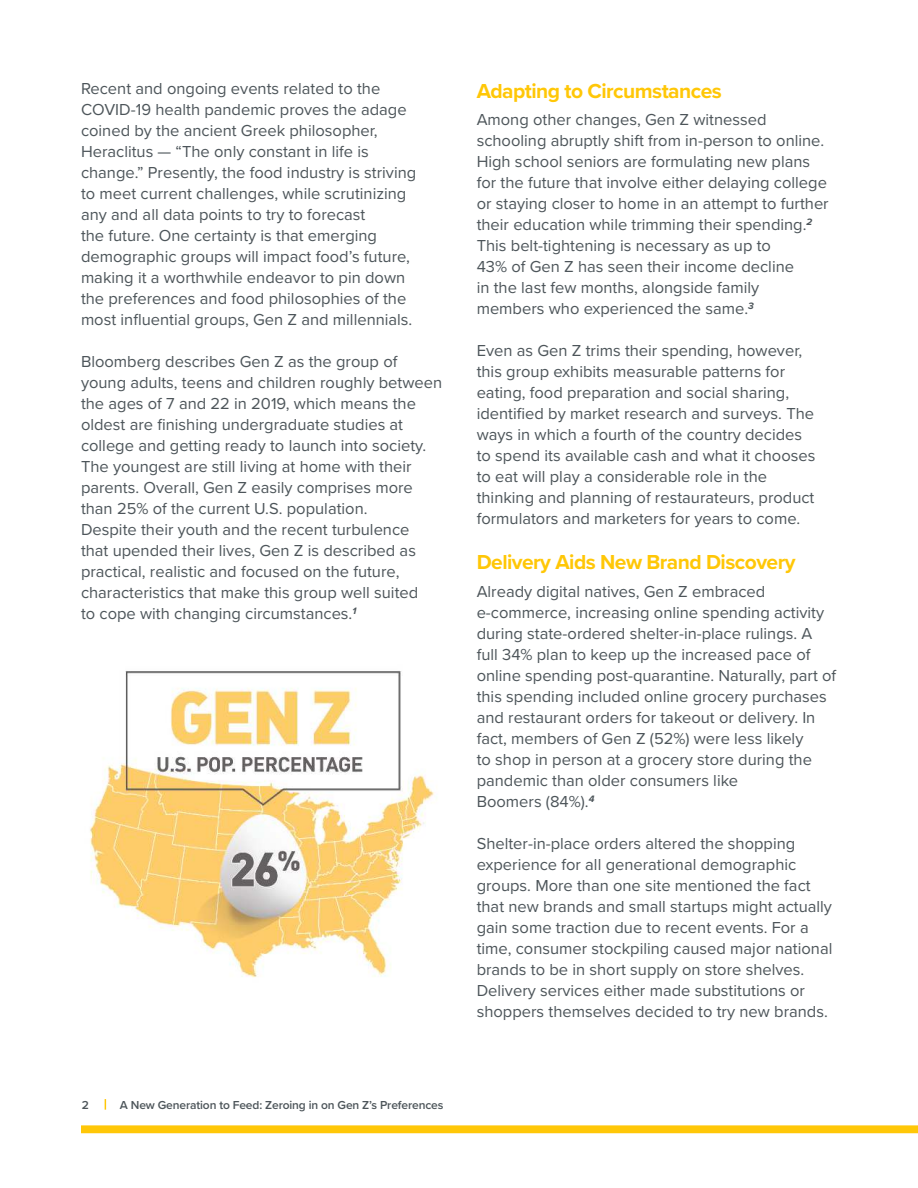
<style>
.page{position:relative;width:918px;height:1188px;background:#fff}
.page>*{position:absolute;margin:0;border:0;box-sizing:border-box;transform-origin:0 0}
.t1{font:700 21px "Proxima Nova";letter-spacing:-.025em;color:#ffc707}
.t2{font:16.5px/21px "Proxima Nova";color:#4d555a}
.t3{font:600 12px "Proxima Nova";letter-spacing:-.01em;color:#4d555a}
</style>
<div class="page">
<div style="left:81px;top:1126px;width:837px;height:7px;background:#ffc707"></div>
<img style="left:90px;top:671px;width:344px;height:307px">
<p class="t2" style="left:81px;top:79px;width:337px">Recent and ongoing events related to the COVID-19 health pandemic proves the adage coined by the ancient Greek philosopher, Heraclitus — “The only constant in life is change.” Presently, the food industry is striving to meet current challenges, while scrutinizing any and all data points to try to forecast<br>the future. One certainty is that emerging demographic groups will impact food’s future, making it a worthwhile endeavor to pin down the preferences and food philosophies of the most influential groups, Gen Z and millennials.</p>
<p class="t2" style="left:81px;top:352px;width:363px">Bloomberg describes Gen Z as the group of young adults, teens and children roughly between the ages of 7 and 22 in 2019, which means the oldest are finishing undergraduate studies at college and getting ready to launch into society.<br>The youngest are still living at home with their parents. Overall, Gen Z easily comprises more than 25% of the current U.S. population.<br>Despite their youth and the recent turbulence<br>that upended their lives, Gen Z is described as practical, realistic and focused on the future, characteristics that make this group well suited<br>to cope with changing circumstances.<sup>1</sup></p>
<p class="t3" style="left:82px;top:1100px;width:9px">2</p>
<p class="t3" style="left:120px;top:1100px;width:325px">A New Generation to Feed: Zeroing in on Gen Z’s Preferences</p>
<p class="t1" style="left:477px;top:82px;width:247px">Adapting to Circumstances</p>
<p class="t2" style="left:477px;top:110px;width:354px">Among other changes, Gen Z witnessed schooling abruptly shift from in-person to online.<br>High school seniors are formulating new plans for the future that involve either delaying college or staying closer to home in an attempt to further their education while trimming their spending.<sup>2<br></sup>This belt-tightening is necessary as up to<br>43% of Gen Z has seen their income decline<br>in the last few months, alongside family members who experienced the same.<sup>3</sup></p>
<p class="t2" style="left:477px;top:341px;width:340px">Even as Gen Z trims their spending, however, this group exhibits measurable patterns for eating, food preparation and social sharing, identified by market research and surveys. The ways in which a fourth of the country decides to spend its available cash and what it chooses to eat will play a considerable role in the thinking and planning of restaurateurs, product formulators and marketers for years to come.</p>
<p class="t1" style="left:477px;top:554px;width:320px">Delivery Aids New Brand Discovery</p>
<p class="t2" style="left:477px;top:582px;width:361px">Already digital natives, Gen Z embraced e-commerce, increasing online spending activity during state-ordered shelter-in-place rulings. A full 34% plan to keep up the increased pace of online spending post-quarantine. Naturally, part of this spending included online grocery purchases and restaurant orders for takeout or delivery. In fact, members of Gen Z (52%) were less likely<br>to shop in person at a grocery store during the pandemic than older consumers like<br>Boomers (84%).<sup>4</sup></p>
<p class="t2" style="left:477px;top:834px;width:357px">Shelter-in-place orders altered the shopping experience for all generational demographic groups. More than one site mentioned the fact that new brands and small startups might actually gain some traction due to recent events. For a time, consumer stockpiling caused major national brands to be in short supply on store shelves.<br>Delivery services either made substitutions or shoppers themselves decided to try new brands.</p>
</div>
